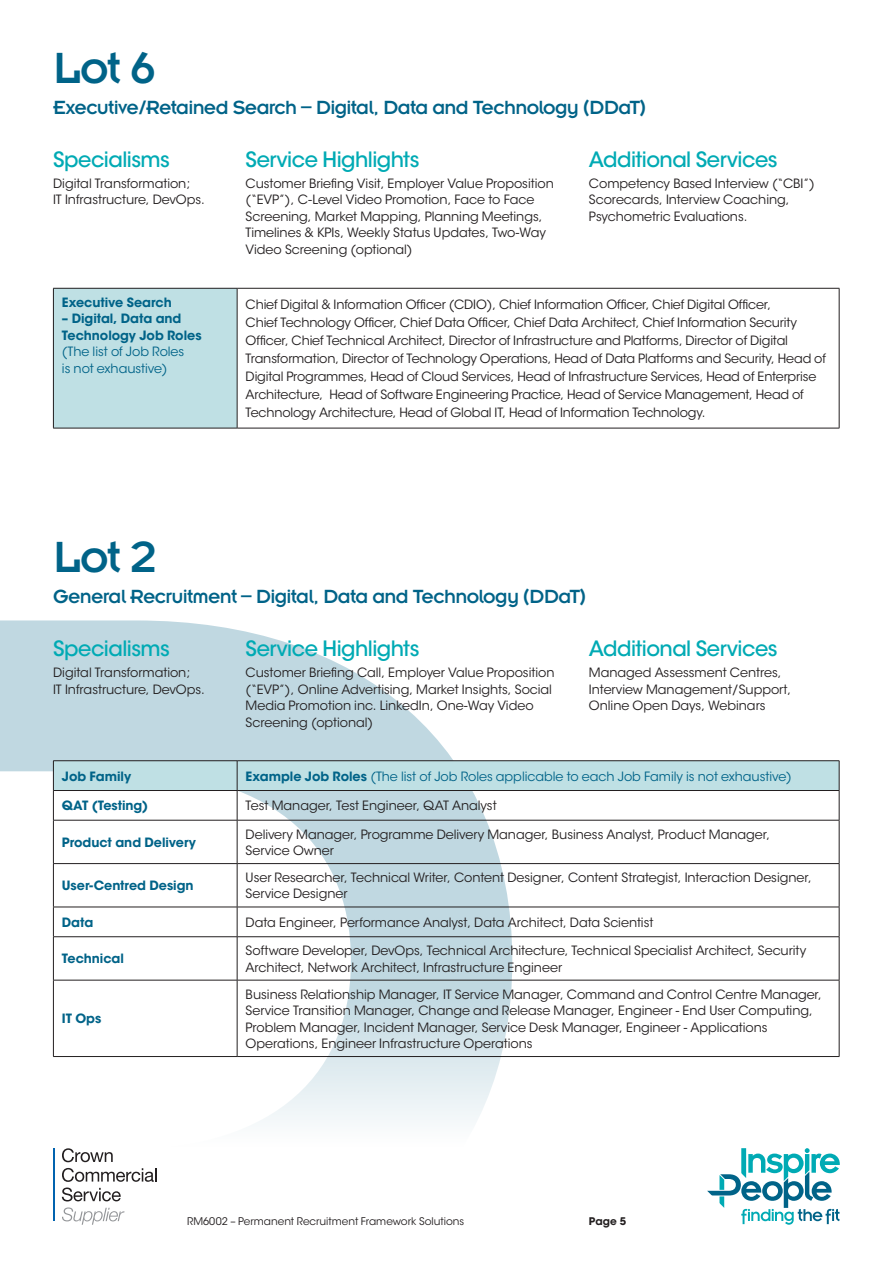
<style>
.page{position:relative;width:893px;height:1263px;background:#fff}
.page>*{position:absolute;margin:0;border:0;box-sizing:border-box;transform-origin:0 0}
.t1{font:48px "Insignia";letter-spacing:-.035em;color:#006388}
.t2{font:21px "Insignia";letter-spacing:-.035em;color:#006388}
.t3{font:21px "ITC Avant Garde MM 445 750";letter-spacing:-.025em;color:#00aab4}
.t4{font:12.75px/16.5px "ITC Avant Garde MM 300 750";letter-spacing:-.005em;color:#231f20}
.t5{font:12.75px/16.5px "ITC Avant Garde MM 665 750";letter-spacing:-.005em;color:#006388}
.t6{font:12.75px/16.5px "ITC Avant Garde MM 300 750";letter-spacing:-.005em;color:#006388}
.t7{font:10.5px "ITC Avant Garde MM 300 750";color:#231f20}
.t8{font:10.5px "ITC Avant Garde MM 665 750";color:#231f20}
.s1{font-family:"ITC Avant Garde MM 665 750"}
</style>
<div class="page">
<svg style="left:0;top:620px;width:512px;height:370px;fill:#c7d8e1"></svg>
<svg style="left:52px;top:990px;width:788px;height:231px"></svg>
<hr style="left:53px;top:820px;width:184px;height:1px;background:#231f20">
<hr style="left:53px;top:820px;width:1px;height:43px;background:#231f20">
<hr style="left:237px;top:820px;width:602px;height:1px;background:#231f20">
<hr style="left:237px;top:820px;width:1px;height:43px;background:#231f20">
<hr style="left:839px;top:820px;width:1px;height:43px;background:#231f20">
<hr style="left:53px;top:863px;width:184px;height:1px;background:#231f20">
<hr style="left:53px;top:864px;width:1px;height:43px;background:#231f20">
<hr style="left:237px;top:863px;width:602px;height:1px;background:#231f20">
<hr style="left:237px;top:864px;width:1px;height:43px;background:#231f20">
<hr style="left:839px;top:864px;width:1px;height:43px;background:#231f20">
<hr style="left:53px;top:907px;width:184px;height:1px;background:#231f20">
<svg style="left:53px;top:907px;width:1px;height:29px"></svg>
<hr style="left:237px;top:907px;width:602px;height:1px;background:#231f20">
<svg style="left:237px;top:907px;width:1px;height:29px"></svg>
<svg style="left:839px;top:907px;width:1px;height:29px"></svg>
<hr style="left:53px;top:936px;width:184px;height:1px;background:#231f20">
<hr style="left:53px;top:937px;width:1px;height:43px;background:#231f20">
<hr style="left:237px;top:936px;width:602px;height:1px;background:#231f20">
<hr style="left:237px;top:937px;width:1px;height:43px;background:#231f20">
<hr style="left:839px;top:937px;width:1px;height:43px;background:#231f20">
<hr style="left:53px;top:980px;width:184px;height:1px;background:#231f20">
<hr style="left:53px;top:980px;width:1px;height:76px;background:#231f20">
<hr style="left:237px;top:980px;width:602px;height:1px;background:#231f20">
<hr style="left:237px;top:980px;width:1px;height:76px;background:#231f20">
<hr style="left:839px;top:980px;width:1px;height:76px;background:#231f20">
<hr style="left:53px;top:1056px;width:184px;height:1px;background:#231f20">
<hr style="left:237px;top:1056px;width:602px;height:1px;background:#231f20">
<hr style="left:53px;top:760px;width:184px;height:1px;background:#231f20">
<hr style="left:237px;top:760px;width:602px;height:1px;background:#231f20">
<svg style="left:53px;top:761px;width:787px;height:59px"></svg>
<hr style="left:53px;top:790px;width:184px;height:1px;background:#231f20">
<hr style="left:237px;top:790px;width:602px;height:1px;background:#231f20">
<div style="left:53px;top:288px;width:184px;height:140px;background:#bfe0e4"></div>
<hr style="left:53px;top:288px;width:184px;height:1px;background:#231f20">
<hr style="left:53px;top:289px;width:1px;height:139px;background:#231f20">
<hr style="left:237px;top:288px;width:602px;height:1px;background:#231f20">
<hr style="left:237px;top:289px;width:1px;height:139px;background:#231f20">
<hr style="left:839px;top:289px;width:1px;height:139px;background:#231f20">
<hr style="left:53px;top:428px;width:184px;height:1px;background:#231f20">
<hr style="left:237px;top:428px;width:602px;height:1px;background:#231f20">
<svg style="left:62px;top:1148px;width:51px;height:14px"></svg>
<svg style="left:62px;top:1168px;width:95px;height:33px"></svg>
<hr style="left:53px;top:1148px;width:1px;height:73px;background:#0163af">
<svg style="left:62px;top:1207px;width:63px;height:18px"></svg>
<svg style="left:707px;top:1148px;width:133px;height:77px"></svg>
<h1 class="t1" style="left:53px;top:44px;width:104px">Lot 6</h1>
<h2 class="t2" style="left:53px;top:97px;width:594px">Executive/Retained Search – Digital, Data and Technology (DDaT)</h2>
<h2 class="t3" style="left:53px;top:147px;width:118px">Specialisms</h2>
<p class="t4" style="left:53px;top:175px;width:153px">Digital Transformation;<br>IT Infrastructure, DevOps.</p>
<h2 class="t3" style="left:246px;top:147px;width:175px">Service Highlights</h2>
<p class="t4" style="left:246px;top:175px;width:310px">Customer Briefing Visit, Employer Value Proposition (“EVP”), C-Level Video Promotion, Face to Face Screening, Market Mapping, Planning Meetings, Timelines &amp; KPIs, Weekly Status Updates, Two-Way Video Screening (optional)</p>
<h2 class="t3" style="left:589px;top:147px;width:190px">Additional Services</h2>
<p class="t4" style="left:589px;top:175px;width:227px">Competency Based Interview (“CBI”)<br>Scorecards, Interview Coaching,<br>Psychometric Evaluations.</p>
<p class="t5" style="left:62px;top:294px;width:111px">Executive Search</p>
<p class="t5" style="left:62px;top:311px;width:141px">– Digital, Data and<br>Technology Job Roles</p>
<p class="t6" style="left:62px;top:344px;width:124px">(The list of Job Roles is not exhaustive)</p>
<p class="t4" style="left:246px;top:296px;width:582px;line-height:18px">Chief Digital &amp; Information Officer (CDIO), Chief Information Officer, Chief Digital Officer,<br>Chief Technology Officer, Chief Data Officer, Chief Data Architect, Chief Information Security Officer, Chief Technical Architect, Director of Infrastructure and Platforms, Director of Digital Transformation, Director of Technology Operations, Head of Data Platforms and Security, Head of Digital Programmes, Head of Cloud Services, Head of Infrastructure Services, Head of Enterprise Architecture, Head of Software Engineering Practice, Head of Service Management, Head of Technology Architecture, Head of Global IT, Head of Information Technology.</p>
<h1 class="t1" style="left:53px;top:533px;width:105px">Lot 2</h1>
<h2 class="t2" style="left:53px;top:586px;width:534px">General Recruitment – Digital, Data and Technology (DDaT)</h2>
<h2 class="t3" style="left:53px;top:636px;width:118px">Specialisms</h2>
<p class="t4" style="left:53px;top:664px;width:153px">Digital Transformation;<br>IT Infrastructure, DevOps.</p>
<h2 class="t3" style="left:246px;top:636px;width:175px">Service Highlights</h2>
<p class="t4" style="left:246px;top:664px;width:310px">Customer Briefing Call, Employer Value Proposition (“EVP”), Online Advertising, Market Insights, Social Media Promotion inc. LinkedIn, One-Way Video Screening (optional)</p>
<h2 class="t3" style="left:589px;top:636px;width:190px">Additional Services</h2>
<p class="t4" style="left:589px;top:664px;width:204px">Managed Assessment Centres,<br>Interview Management/Support,<br>Online Open Days, Webinars</p>
<p class="t5" style="left:62px;top:768px;width:71px">Job Family</p>
<p class="t6" style="left:246px;top:768px;width:548px"><span class="s1">Example Job Roles</span> (The list of Job Roles applicable to each Job Family is not exhaustive)</p>
<p class="t5" style="left:62px;top:798px;width:88px">QAT (Testing)</p>
<p class="t4" style="left:246px;top:798px;width:253px">Test Manager, Test Engineer, QAT Analyst</p>
<p class="t5" style="left:62px;top:834px;width:136px">Product and Delivery</p>
<p class="t4" style="left:246px;top:826px;width:526px">Delivery Manager, Programme Delivery Manager, Business Analyst, Product Manager,<br>Service Owner</p>
<p class="t5" style="left:62px;top:878px;width:133px">User-Centred Design</p>
<p class="t4" style="left:246px;top:869px;width:568px">User Researcher, Technical Writer, Content Designer, Content Strategist, Interaction Designer,<br>Service Designer</p>
<p class="t5" style="left:62px;top:914px;width:33px">Data</p>
<p class="t4" style="left:246px;top:914px;width:409px">Data Engineer, Performance Analyst, Data Architect, Data Scientist</p>
<p class="t5" style="left:62px;top:951px;width:64px">Technical</p>
<p class="t4" style="left:246px;top:943px;width:562px">Software Developer, DevOps, Technical Architecture, Technical Specialist Architect, Security<br>Architect, Network Architect, Infrastructure Engineer</p>
<p class="t5" style="left:62px;top:1011px;width:41px">IT Ops</p>
<p class="t4" style="left:246px;top:986px;width:578px">Business Relationship Manager, IT Service Manager, Command and Control Centre Manager, Service Transition Manager, Change and Release Manager, Engineer - End User Computing, Problem Manager, Incident Manager, Service Desk Manager, Engineer - Applications Operations, Engineer Infrastructure Operations</p>
<p class="t7" style="left:187px;top:1215px;width:279px">RM6002 – Permanent Recruitment Framework Solutions</p>
<p class="t8" style="left:589px;top:1215px;width:39px">Page 5</p>
</div>
